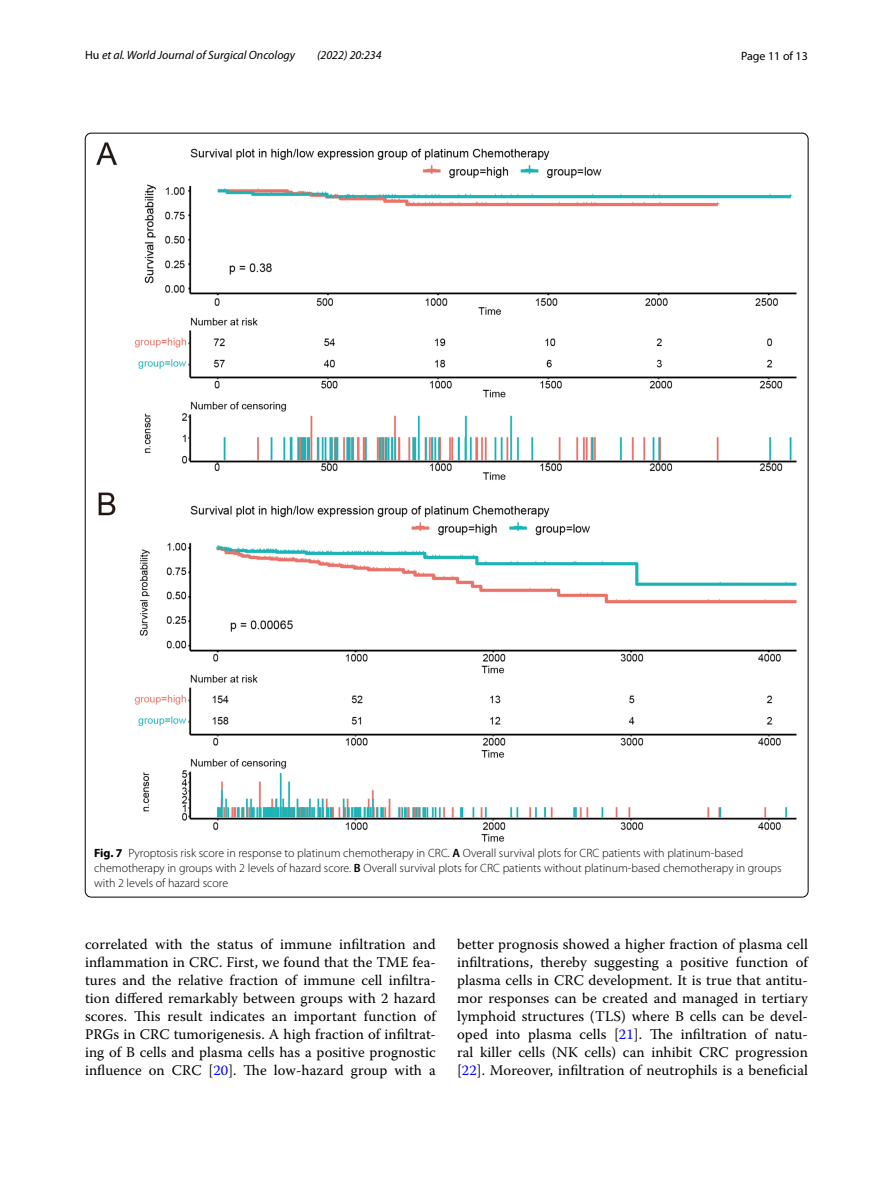
<style>
.page{position:relative;width:893px;height:1187px;background:#fff}
.page>*{position:absolute;margin:0;border:0;box-sizing:border-box;transform-origin:0 0}
.t1{font:14.7px/18px "Warnock Pro";letter-spacing:.005em;color:#000;text-align:justify}
.t2{font:300 12px/15px "Myriad Pro";color:#000}
.t3{font:italic 12px "Myriad Pro";color:#000}
.t4{font:12px "Myriad Pro";color:#000}
.s1{font-style:normal}
.s2{font-weight:700}
.s3{font-weight:600}
.s4{color:#00f}
</style>
<div class="page">
<img style="left:96px;top:142px;width:701px;height:699px">
<p class="t3" style="left:85px;top:48px;width:212px"><span class="s1">Hu</span> et al. World Journal of Surgical Oncology</p>
<p class="t3" style="left:317px;top:48px;width:66px">(2022) 20:234</p>
<p class="t4" style="left:741px;top:48px;width:68px">Page 11 of 13</p>
<p class="t2" style="left:94px;top:845px;width:689px"><span class="s2">Fig. 7</span> Pyroptosis risk score in response to platinum chemotherapy in CRC. <span class="s3">A</span> Overall survival plots for CRC patients with platinum-based chemotherapy in groups with 2 levels of hazard score. <span class="s3">B</span> Overall survival plots for CRC patients without platinum-based chemotherapy in groups with 2 levels of hazard score</p>
<p class="t1" style="left:85px;top:935px;width:352px">correlated with the status of immune infiltration and inflammation in CRC. First, we found that the TME fea&shy;tures and the relative fraction of immune cell infiltra&shy;tion differed remarkably between groups with 2 hazard scores. This result indicates an important function of PRGs in CRC tumorigenesis. A high fraction of infiltrat&shy;ing of B cells and plasma cells has a positive prognostic influence on CRC [<span class="s4">20</span>]. The low-hazard group with a</p>
<p class="t1" style="left:457px;top:935px;width:352px">better prognosis showed a higher fraction of plasma cell infiltrations, thereby suggesting a positive function of plasma cells in CRC development. It is true that antitu&shy;mor responses can be created and managed in tertiary lymphoid structures (TLS) where B cells can be devel&shy;oped into plasma cells [<span class="s4">21</span>]. The infiltration of natu&shy;ral killer cells (NK cells) can inhibit CRC progression [<span class="s4">22</span>]. Moreover, infiltration of neutrophils is a beneficial</p>
</div>
